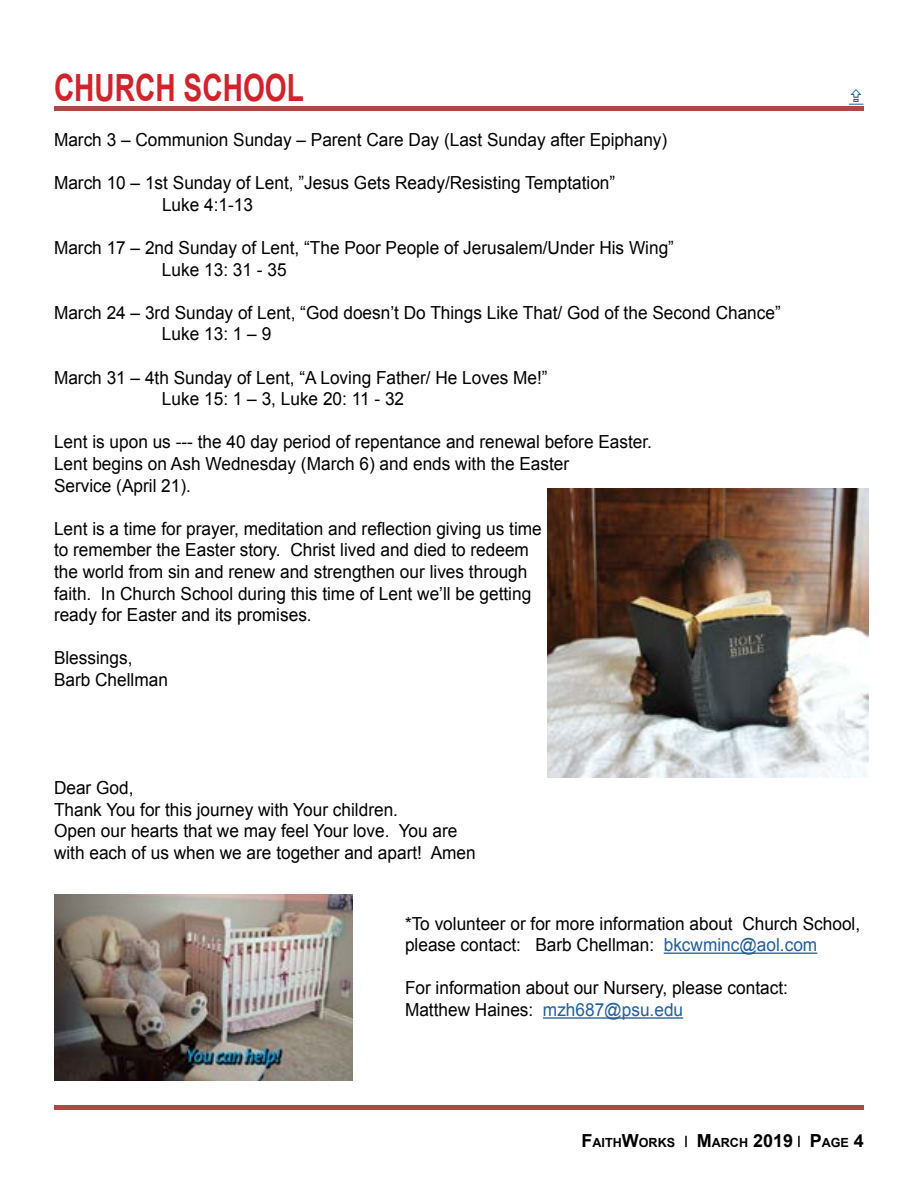
<style>
.page{position:relative;width:918px;height:1188px;background:#fff}
.page>*{position:absolute;margin:0;border:0;box-sizing:border-box;transform-origin:0 0}
.t1{font:700 37.5px "Arial";color:#d2232a;scale:.75 1}
.t2{font:18px/21.6px "Arial";color:#000;scale:.96 1}
.t3{font:700 12.6px "Arial";color:#000}
.s1{color:#215e9e}
.s2{font-size:18px}
</style>
<div class="page">
<svg style="left:685px;top:1136px;width:2px;height:11px"></svg>
<svg style="left:798px;top:1136px;width:2px;height:11px"></svg>
<div style="left:54px;top:106px;width:810px;height:5px;background:#ab4a45"></div>
<div style="left:54px;top:1105px;width:810px;height:5px;background:#ab4a45"></div>
<hr style="left:664px;top:953px;width:153px;height:1px;background:#215e9e">
<hr style="left:543px;top:1017px;width:140px;height:2px;background:#215e9e">
<img style="left:548px;top:488px;width:320px;height:290px">
<img style="left:54px;top:895px;width:299px;height:186px">
<svg style="left:849px;top:103px;width:14px;height:2px"></svg>
<h1 class="t1" style="left:54px;top:63px;width:335px">CHURCH SCHOOL</h1>
<p class="t2" style="left:54px;top:129px;width:640px">March 3 – Communion Sunday – Parent Care Day (Last Sunday after Epiphany)</p>
<p class="t2" style="left:162px;top:172px;width:474px;text-indent:-108px">March 10 – 1st Sunday of Lent, ”Jesus Gets Ready/Resisting Temptation”<br>Luke 4:1-13</p>
<p class="t2" style="left:162px;top:237px;width:535px;text-indent:-108px">March 17 – 2nd Sunday of Lent, “The Poor People of Jerusalem/Under His Wing”<br>Luke 13: 31 - 35</p>
<p class="t2" style="left:162px;top:302px;width:646px;text-indent:-108px">March 24 – 3rd Sunday of Lent, “God doesn’t Do Things Like That/ God of the Second Chance”<br>Luke 13: 1 – 9</p>
<p class="t2" style="left:162px;top:367px;width:403px;text-indent:-108px">March 31 – 4th Sunday of Lent, “A Loving Father/ He Loves Me!”<br>Luke 15: 1 – 3, Luke 20: 11 - 32</p>
<p class="t2" style="left:54px;top:431px;width:625px">Lent is upon us --- the 40 day period of repentance and renewal before Easter.<br>Lent begins on Ash Wednesday (March 6) and ends with the Easter<br>Service (April 21).</p>
<p class="t2" style="left:54px;top:518px;width:510px">Lent is a time for prayer, meditation and reflection giving us time to remember the Easter story. Christ lived and died to redeem the world from sin and renew and strengthen our lives through faith. In Church School during this time of Lent we’ll be getting ready for Easter and its promises.</p>
<p class="t2" style="left:54px;top:647px;width:120px">Blessings,<br>Barb Chellman</p>
<p class="t2" style="left:54px;top:777px;width:441px">Dear God,<br>Thank You for this journey with Your children.<br>Open our hearts that we may feel Your love. You are with each of us when we are together and apart! Amen</p>
<p class="t2" style="left:405px;top:913px;width:476px">*To volunteer or for more information about Church School, please contact: Barb Chellman: <span class="s1">bkcwminc@aol.com</span></p>
<p class="t2" style="left:405px;top:978px;width:400px">For information about our Nursery, please contact:<br>Matthew Haines: <span class="s1">mzh687@psu.edu</span></p>
<p class="t3" style="left:581px;top:1134px;width:284px"><span class="s2">F</span>AITH<span class="s2">W</span>ORKS <span class="s2">M</span>ARCH <span class="s2">2019 P</span>AGE <span class="s2">4</span></p>
</div>
